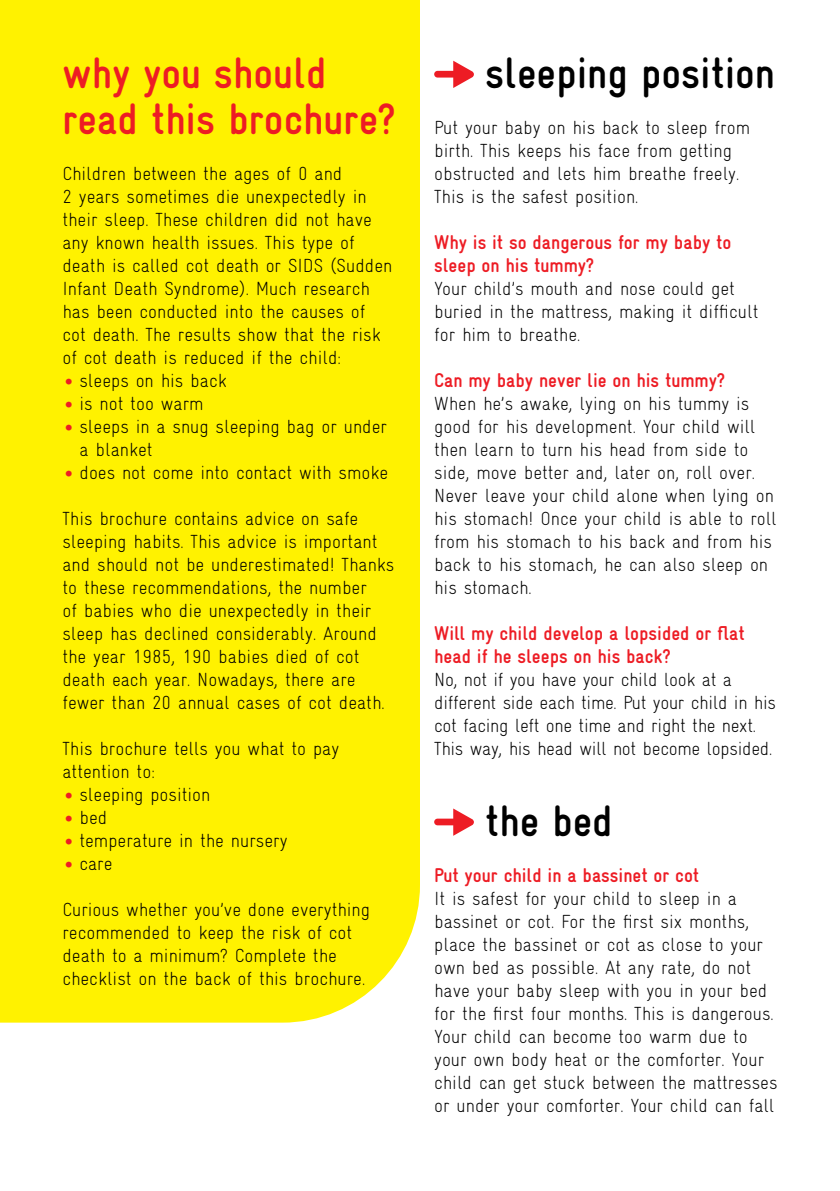
<style>
.page{position:relative;width:840px;height:1191px;background:#fff}
.page>*{position:absolute;margin:0;border:0;box-sizing:border-box;transform-origin:0 0}
.t1{font:700 condensed 44px/46px "Gravur";color:#ed1c24}
.t2{font:700 condensed 44px "Gravur";color:#000}
.t3{font:700 condensed 20px/23px "Gravur";color:#ed1c24}
.t4{font:300 condensed 19px/23px "Gravur";color:#000}
.s1{font-size:28px;color:#ed1c24}
</style>
<div class="page">
<div style="left:0;top:0;width:420px;height:1022px;background:#fff200"></div>
<svg style="left:434px;top:61px;width:39px;height:27px"></svg>
<svg style="left:434px;top:808px;width:39px;height:28px"></svg>
<h1 class="t1" style="left:62px;top:50px;width:335px">why you should read this brochure?</h1>
<p class="t4" style="left:62px;top:162px;width:331px">Children between the ages of 0 and<br>2 years sometimes die unexpectedly in their sleep. These children did not have any known health issues. This type of death is called cot death or SIDS (Sudden Infant Death Syndrome). Much research has been conducted into the causes of cot death. The results show that the risk of cot death is reduced if the child:</p>
<p class="t4" style="left:64px;top:369px;width:164px"><span class="s1">•</span> sleeps on his back</p>
<p class="t4" style="left:64px;top:392px;width:141px"><span class="s1">•</span> is not too warm</p>
<p class="t4" style="left:79px;top:415px;width:309px;text-indent:-16px"><span class="s1">•</span> sleeps in a snug sleeping bag or under a blanket</p>
<p class="t4" style="left:64px;top:461px;width:325px"><span class="s1">•</span> does not come into contact with smoke</p>
<p class="t4" style="left:62px;top:507px;width:333px">This brochure contains advice on safe sleeping habits. This advice is important and should not be underestimated! Thanks to these recommendations, the number<br>of babies who die unexpectedly in their sleep has declined considerably. Around the year 1985, 190 babies died of cot death each year. Nowadays, there are fewer than 20 annual cases of cot death.</p>
<p class="t4" style="left:62px;top:737px;width:278px">This brochure tells you what to pay attention to:</p>
<p class="t4" style="left:64px;top:783px;width:148px"><span class="s1">•</span> sleeping position</p>
<p class="t4" style="left:64px;top:806px;width:45px"><span class="s1">•</span> bed</p>
<p class="t4" style="left:64px;top:829px;width:225px"><span class="s1">•</span> temperature in the nursery</p>
<p class="t4" style="left:64px;top:852px;width:50px"><span class="s1">•</span> care</p>
<p class="t4" style="left:62px;top:898px;width:309px">Curious whether you’ve done everything recommended to keep the risk of cot death to a minimum? Complete the checklist on the back of this brochure.</p>
<h1 class="t2" style="left:485px;top:48px;width:291px">sleeping position</h1>
<p class="t4" style="left:434px;top:116px;width:317px">Put your baby on his back to sleep from birth. This keeps his face from getting obstructed and lets him breathe freely.<br>This is the safest position.</p>
<p class="t3" style="left:434px;top:231px;width:299px">Why is it so dangerous for my baby to sleep on his tummy?</p>
<p class="t4" style="left:434px;top:277px;width:325px">Your child’s mouth and nose could get buried in the mattress, making it difficult for him to breathe.</p>
<p class="t3" style="left:434px;top:369px;width:292px">Can my baby never lie on his tummy?</p>
<p class="t4" style="left:434px;top:392px;width:344px">When he’s awake, lying on his tummy is good for his development. Your child will then learn to turn his head from side to side, move better and, later on, roll over.<br>Never leave your child alone when lying on his stomach! Once your child is able to roll from his stomach to his back and from his back to his stomach, he can also sleep on his stomach.</p>
<p class="t3" style="left:434px;top:622px;width:312px">Will my child develop a lopsided or flat head if he sleeps on his back?</p>
<p class="t4" style="left:434px;top:668px;width:343px">No, not if you have your child look at a different side each time. Put your child in his cot facing left one time and right the next.<br>This way, his head will not become lopsided.</p>
<h1 class="t2" style="left:485px;top:796px;width:129px">the bed</h1>
<p class="t3" style="left:434px;top:863px;width:266px">Put your child in a bassinet or cot</p>
<p class="t4" style="left:434px;top:887px;width:344px">It is safest for your child to sleep in a bassinet or cot. For the first six months, place the bassinet or cot as close to your own bed as possible. At any rate, do not have your baby sleep with you in your bed for the first four months. This is dangerous.<br>Your child can become too warm due to your own body heat or the comforter. Your child can get stuck between the mattresses or under your comforter. Your child can fall</p>
</div>
